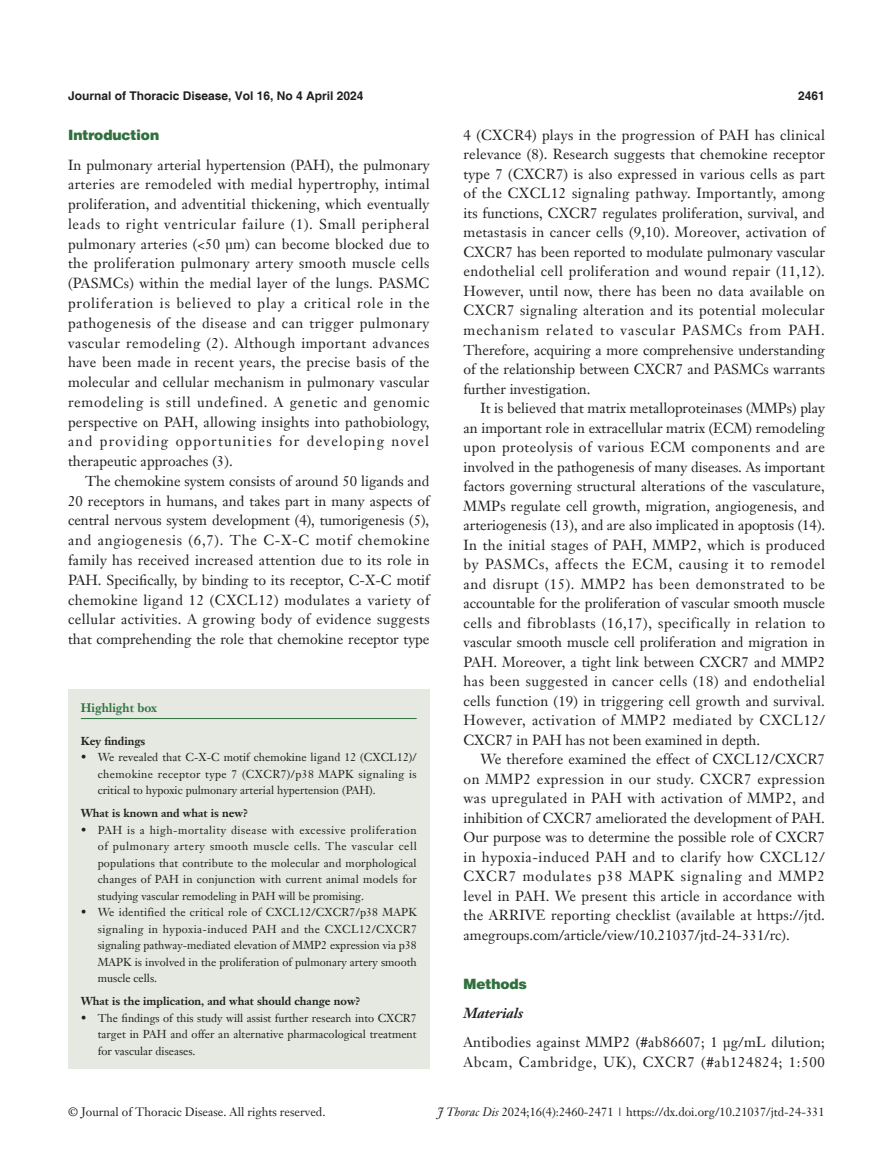
<style>
.page{position:relative;width:893px;height:1170px;background:#fff}
.page>*{position:absolute;margin:0;border:0;box-sizing:border-box;transform-origin:0 0}
.t1{font:14.25px/19.5px "Janson Text LT";color:#231f20;text-align:justify}
.t2{font:14.25px/19.5px "Janson Text LT";letter-spacing:.02em;color:#231f20}
._1ji-zhengti{font:900 14.25px "Helvetica";color:#30703e}
._2ji-6_5{font:italic 700 14.25px "Janson Text LT";color:#231f20}
._1ji-6_5{font:900 14.25px "Helvetica";color:#30703e}
.t3{font:12px "Janson Text LT";color:#231f20}
.t4{font:700 12px "Helvetica";color:#231f20}
.Cite{font:700 12px "Janson Text LT";color:#30703e}
.Cite-2{font:11.25px/16.5px "Janson Text LT";color:#231f20;text-align:justify}
.Cite-3{font:700 11.25px "Janson Text LT";color:#231f20}
.s1{color:#212121}
.s2{font-style:italic}
</style>
<div class="page">
<div style="left:68px;top:689px;width:361px;height:379px;background:#e5e9e1"></div>
<hr style="left:81px;top:718px;width:336px;height:1px;background:#30703e">
<p class="t4" style="left:68px;top:88px;width:297px">Journal of Thoracic Disease, Vol 16, No 4 April 2024</p>
<p class="t4" style="left:798px;top:88px;width:28px">2461</p>
<p class="_1ji-zhengti" style="left:68px;top:126px;width:93px">Introduction</p>
<p class="t1" style="left:68px;top:155px;width:363px">In pulmonary arterial hypertension (PAH), the pulmonary arteries are remodeled with medial hypertrophy, intimal proliferation, and adventitial thickening, which eventually leads to right ventricular failure (1). Small peripheral pulmonary arteries (&lt;50 μm) can become blocked due to the proliferation pulmonary artery smooth muscle cells (PASMCs) within the medial layer of the lungs. PASMC proliferation is believed to play a critical role in the pathogenesis of the disease and can trigger pulmonary vascular remodeling (2). Although important advances have been made in recent years, the precise basis of the molecular and cellular mechanism in pulmonary vascular remodeling is still undefined. A genetic and genomic perspective on PAH, allowing insights into pathobiology, and providing opportunities for developing novel therapeutic approaches (3).</p>
<p class="t1" style="left:68px;top:471px;width:363px;text-indent:17px">The chemokine system consists of around 50 ligands and 20 receptors in humans, and takes part in many aspects of central nervous system development (4), tumorigenesis (5), and angiogenesis (6,7). The C-X-C motif chemokine family has received increased attention due to its role in PAH. Specifically, by binding to its receptor, C-X-C motif chemokine ligand 12 (CXCL12) modulates a variety of cellular activities. A growing body of evidence suggests that comprehending the role that chemokine receptor type</p>
<p class="Cite" style="left:81px;top:700px;width:78px">Highlight box</p>
<p class="Cite-3" style="left:81px;top:733px;width:66px">Key findings</p>
<p class="Cite-2" style="left:98px;top:748px;width:320px;text-indent:-17px">• We revealed that C-X-C motif chemokine ligand 12 (CXCL12)/ chemokine receptor type 7 (CXCR7)/p38 MAPK signaling is critical to hypoxic pulmonary arterial hypertension (PAH).</p>
<p class="Cite-3" style="left:81px;top:805px;width:169px">What is known and what is new?</p>
<p class="Cite-2" style="left:98px;top:821px;width:321px;text-indent:-17px">• PAH is a high-mortality disease with excessive proliferation of pulmonary artery smooth muscle cells. The vascular cell populations that contribute to the molecular and morphological changes of PAH in conjunction with current animal models for studying vascular remodeling in PAH will be promising.</p>
<p class="Cite-2" style="left:98px;top:903px;width:321px;text-indent:-17px">• We identified the critical role of CXCL12/CXCR7/p38 MAPK signaling in hypoxia-induced PAH and the CXCL12/CXCR7 signaling pathway-mediated elevation of MMP2 expression via p38<br>MAPK is involved in the proliferation of pulmonary artery smooth muscle cells.</p>
<p class="Cite-3" style="left:81px;top:993px;width:281px">What is the implication, and what should change now?</p>
<p class="Cite-2" style="left:98px;top:1009px;width:320px;text-indent:-17px">• The findings of this study will assist further research into CXCR7 target in PAH and offer an alternative pharmacological treatment for vascular diseases.</p>
<p class="t1" style="left:463px;top:125px;width:363px">4 (CXCR4) plays in the progression of PAH has clinical relevance (8). Research suggests that chemokine receptor type 7 (CXCR7) is also expressed in various cells as part of the CXCL12 signaling pathway. Importantly, among its functions, CXCR7 regulates proliferation, survival, and metastasis in cancer cells (9,10). Moreover, activa<span class="s1">tion of </span>CXCR7 has been reported to modulate pulmonary vascular endothelial cell proliferation and wound repair (11,12).<br>However, until now, there has been no data available on CXCR7 signaling alteration and its potential molecular mechanism related to vascular PASMCs from PAH.<br><span class="s1">Therefore</span>, acquiring a more comprehensive understanding of the relationship between CXCR7 and PASMCs <span class="s1">warrants further investigation</span>.</p>
<p class="t1" style="left:463px;top:398px;width:363px;text-indent:17px">It is believed that matrix metalloproteinases (MMPs) play an important role in extracellular matrix (ECM) remodeling upon proteolysis of various ECM components and are involved in the pathogenesis of many diseases. As important factors governing structural alterations of the vasculature, MMPs regulate cell growth, migration, angiogenesis, and arteriogenesis (13), and are also implicated in apoptosis (14).<br>In the initial stages of PAH, MMP2, which is produced by PASMCs, affects the ECM, causing it to remodel and disrupt (15). MMP2 has been demonstrated to be accountable for the proliferation of vascular smooth muscle cells and fibroblasts (16,17), specifically in relation to vascular smooth muscle cell proliferation and migration in PAH. Moreover, a tight link between CXCR7 and MMP2 has been suggested in cancer cells (18) and endothelial cells function (19) in triggering cell growth and survival.<br>However, activation of MMP2 mediated by CXCL12/ CXCR7 in PAH has not been examined in depth.</p>
<p class="t1" style="left:463px;top:749px;width:363px;text-indent:17px">We therefore examined the effect of CXCL12/CXCR7 on MMP2 expression in our study. CXCR7 expression was upregulated in PAH with activation of MMP2, and inhibition of CXCR7 ameliorated <span class="s1">the development of PAH.<br></span>Our purpose was to determine the possible role of CXCR7 in hypoxia-induced P<span class="s1">A</span>H and to clarify how CXCL12/ CXCR7 modulates p38 MAPK signaling and MMP2 level in PAH. We present this article in accordance with the ARRIVE reporting checklist (available at https://jtd. amegroups.com/article/view/10.21037/jtd-24-331/rc).</p>
<p class="_1ji-6_5" style="left:463px;top:974px;width:65px">Methods</p>
<p class="_2ji-6_5" style="left:463px;top:1003px;width:61px">Materials</p>
<p class="t2" style="left:463px;top:1032px;width:363px">Antibodies against MMP2 (#ab86607; 1 μg/mL dilution;<br>Abcam, Cambridge, UK), CXCR7 (#ab124824; 1:500</p>
<p class="t3" style="left:68px;top:1104px;width:259px">© Journal of Thoracic Disease. All rights reserved.</p>
<p class="t3" style="left:437px;top:1104px;width:389px"><span class="s2">J Thorac Dis</span> 2024;16(4):2460-2471 | https://dx.doi.org/10.21037/jtd-24-331</p>
</div>
